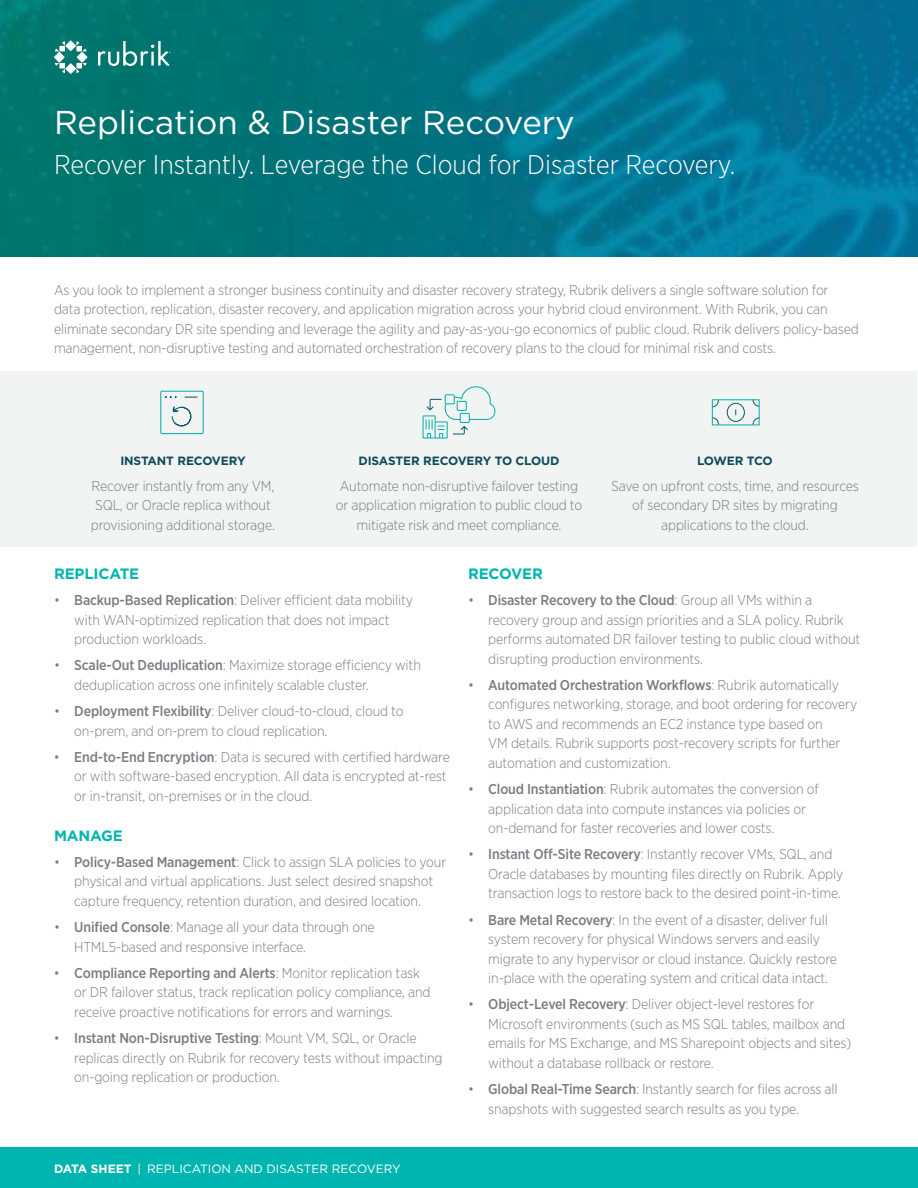
<style>
.page{position:relative;width:918px;height:1188px;background:#fff}
.page>*{position:absolute;margin:0;border:0;box-sizing:border-box;transform-origin:0 0}
.t1{font:33px "Gotham";color:#fff}
.t2{font:300 27px "Gotham Narrow";color:#fff}
.t3{font:700 15px "Gotham";letter-spacing:-.01em;color:#00b5af}
.t4{font:300 14.25px/19.5px "Gotham Narrow";letter-spacing:-.01em;color:#797d82}
.t5{font:12px "Gotham";color:#fff}
.t6{font:700 12px "Gotham";letter-spacing:-.01em;color:#0d4b5a}
.t7{font:700 12px "Gotham";letter-spacing:-.035em;color:#0d4b5a}
.s1{font-weight:500}
.s2{font-weight:700}
</style>
<div class="page">
<div style="left:0;top:1148px;width:918px;height:40px;background:#00b5af"></div>
<img style="left:0;top:0;width:918px;height:256px">
<div style="left:0;top:371px;width:916px;height:175px;background:#f2f3f3"></div>
<svg style="left:712px;top:399px;width:48px;height:26px"></svg>
<div style="left:160px;top:391px;width:44px;height:43px;border:1px solid #00b0aa"></div>
<svg style="left:185px;top:397px;width:12px;height:1px"></svg>
<svg style="left:171px;top:406px;width:21px;height:21px"></svg>
<svg style="left:165px;top:396px;width:12px;height:2px"></svg>
<svg style="left:423px;top:386px;width:72px;height:53px"></svg>
<svg style="left:65px;top:40px;width:11px;height:11px"></svg>
<svg style="left:65px;top:63px;width:11px;height:11px"></svg>
<svg style="left:77px;top:52px;width:10px;height:11px"></svg>
<svg style="left:55px;top:41px;width:10px;height:10px"></svg>
<svg style="left:76px;top:63px;width:11px;height:10px"></svg>
<svg style="left:55px;top:63px;width:10px;height:10px"></svg>
<svg style="left:76px;top:41px;width:11px;height:10px"></svg>
<svg style="left:54px;top:52px;width:11px;height:11px"></svg>
<svg style="left:98px;top:41px;width:72px;height:25px;background:#3e9591"></svg>
<h1 class="t1" style="left:54px;top:102px;width:522px">Replication &amp; Disaster Recovery</h1>
<h2 class="t2" style="left:54px;top:148px;width:683px">Recover Instantly. Leverage the Cloud for Disaster Recovery.</h2>
<p class="t4" style="left:54px;top:280px;width:806px">As you look to implement a stronger business continuity and disaster recovery strategy, Rubrik delivers a single software solution for<br>data protection, replication, disaster recovery, and application migration across your hybrid cloud environment. With Rubrik, you can eliminate secondary DR site spending and leverage the agility and pay-as-you-go economics of public cloud. Rubrik delivers policy-based management, non-disruptive testing and automated orchestration of recovery plans to the cloud for minimal risk and costs.</p>
<p class="t6" style="left:120px;top:452px;width:127px">INSTANT RECOVERY</p>
<p class="t4" style="left:91px;top:476px;width:186px">Recover instantly from any VM,<br>SQL, or Oracle replica without provisioning additional storage.</p>
<p class="t6" style="left:358px;top:452px;width:203px">DISASTER RECOVERY TO CLOUD</p>
<p class="t4" style="left:336px;top:476px;width:248px;text-align:center">Automate non-disruptive failover testing or application migration to public cloud to mitigate risk and meet compliance.</p>
<p class="t7" style="left:697px;top:452px;width:77px">LOWER TCO</p>
<p class="t4" style="left:611px;top:476px;width:249px;text-align:center">Save on upfront costs, time, and resources of secondary DR sites by migrating applications to the cloud.</p>
<p class="t3" style="left:54px;top:564px;width:87px">REPLICATE</p>
<p class="t4" style="left:74px;top:590px;width:340px;text-indent:-20px">• <span class="s1">Backup-Based Replication</span>: Deliver efficient data mobility with WAN-optimized replication that does not impact production workloads.</p>
<p class="t4" style="left:74px;top:655px;width:348px;text-indent:-20px">• <span class="s1">Scale-Out Deduplication</span>: Maximize storage efficiency with deduplication across one infinitely scalable cluster.</p>
<p class="t4" style="left:74px;top:701px;width:331px;text-indent:-20px">• <span class="s1">Deployment Flexibility</span>: Deliver cloud-to-cloud, cloud to on-prem, and on-prem to cloud replication.</p>
<p class="t4" style="left:74px;top:747px;width:377px;text-indent:-20px">• <span class="s1">End-to-End Encryption</span>: Data is secured with certified hardware or with software-based encryption. All data is encrypted at-rest or in-transit, on-premises or in the cloud.</p>
<p class="t3" style="left:54px;top:825px;width:70px">MANAGE</p>
<p class="t4" style="left:54px;top:852px;width:394px;text-align:center">• <span class="s1">Policy-Based Management</span>: Click to assign SLA policies to your physical and virtual applications. Just select desired snapshot capture frequency, retention duration, and desired location.</p>
<p class="t4" style="left:74px;top:917px;width:302px;text-indent:-20px">• <span class="s1">Unified Console</span>: Manage all your data through one<br>HTML5-based and responsive interface.</p>
<p class="t4" style="left:74px;top:963px;width:358px;text-indent:-20px">• <span class="s1">Compliance Reporting and Alerts</span>: Monitor replication task or DR failover status, track replication policy compliance, and receive proactive notifications for errors and warnings.</p>
<p class="t4" style="left:74px;top:1028px;width:370px;text-indent:-20px">• <span class="s1">Instant Non-Disruptive Testing</span>: Mount VM, SQL, or Oracle replicas directly on Rubrik for recovery tests without impacting on-going replication or production.</p>
<p class="t5" style="left:54px;top:1161px;width:348px"><span class="s2">DATA SHEET</span> | REPLICATION AND DISASTER RECOVERY</p>
<p class="t3" style="left:468px;top:564px;width:76px">RECOVER</p>
<p class="t4" style="left:488px;top:590px;width:374px;text-indent:-20px">• <span class="s1">Disaster Recovery to the Cloud</span>: Group all VMs within a recovery group and assign priorities and a SLA policy. Rubrik performs automated DR failover testing to public cloud without disrupting production environments.</p>
<p class="t4" style="left:488px;top:675px;width:371px;text-indent:-20px">• <span class="s1">Automated Orchestration Workflows</span>: Rubrik automatically configures networking, storage, and boot ordering for recovery to AWS and recommends an EC2 instance type based on<br>VM details. Rubrik supports post-recovery scripts for further automation and customization.</p>
<p class="t4" style="left:488px;top:779px;width:332px;text-indent:-20px">• <span class="s1">Cloud Instantiation</span>: Rubrik automates the conversion of application data into compute instances via policies or on-demand for faster recoveries and lower costs.</p>
<p class="t4" style="left:488px;top:844px;width:357px;text-indent:-20px">• <span class="s1">Instant Off-Site Recovery</span>: Instantly recover VMs, SQL, and<br>Oracle databases by mounting files directly on Rubrik. Apply transaction logs to restore back to the desired point-in-time.</p>
<p class="t4" style="left:488px;top:910px;width:350px;text-indent:-20px">• <span class="s1">Bare Metal Recovery</span>: In the event of a disaster, deliver full system recovery for physical Windows servers and easily migrate to any hypervisor or cloud instance. Quickly restore in-place with the operating system and critical data intact.</p>
<p class="t4" style="left:488px;top:994px;width:365px;text-indent:-20px">• <span class="s1">Object-Level Recovery</span>: Deliver object-level restores for Microsoft environments (such as MS SQL tables, mailbox and emails for MS Exchange, and MS Sharepoint objects and sites) without a database rollback or restore.</p>
<p class="t4" style="left:488px;top:1079px;width:351px;text-indent:-20px">• <span class="s1">Global Real-Time Search</span>: Instantly search for files across all snapshots with suggested search results as you type.</p>
</div>
